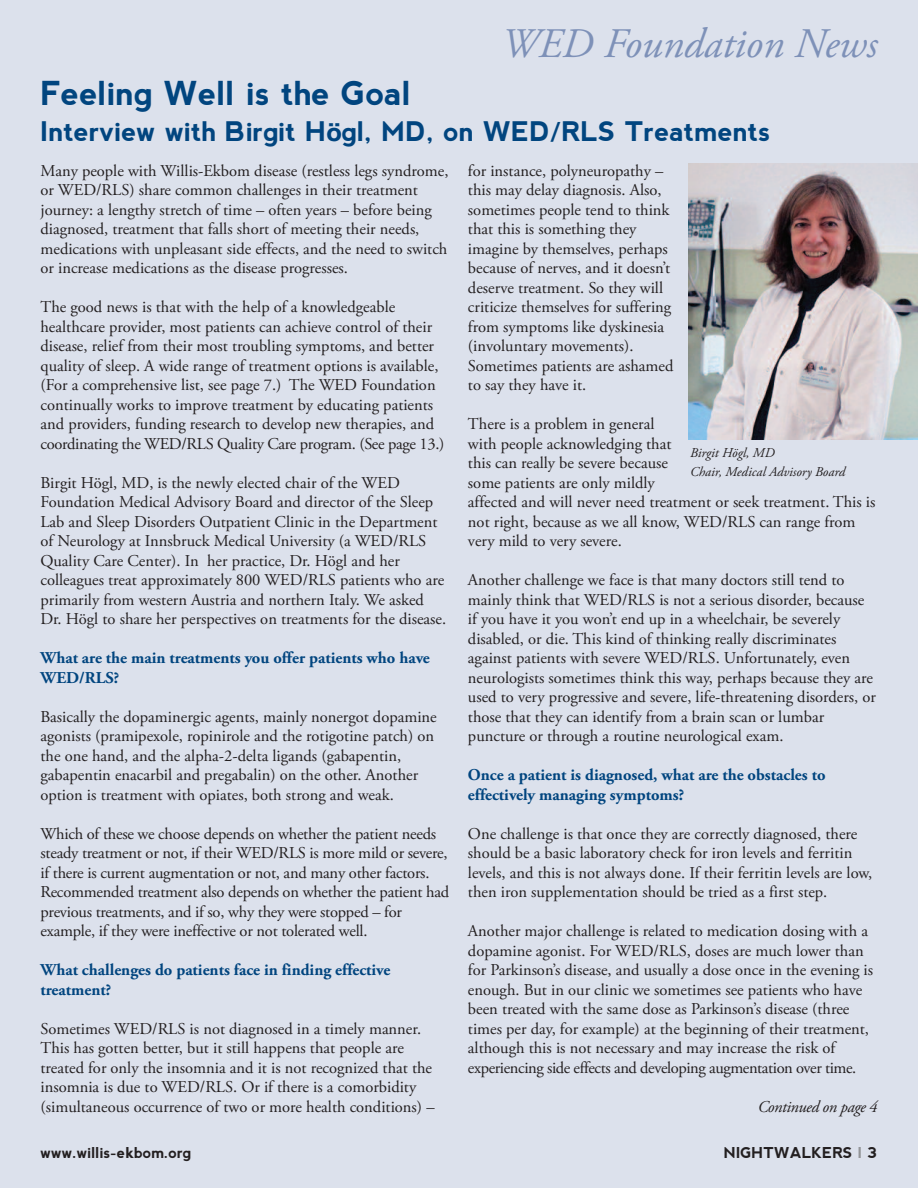
<style>
.page{position:relative;width:918px;height:1188px;background:#dce1ec}
.page>*{position:absolute;margin:0;border:0;box-sizing:border-box;transform-origin:0 0}
.t1{font:italic 42px "Adobe Garamond Pro";color:#7e91b8}
.t2{font:700 33px "nevis";color:#01457f}
.t3{font:700 27px "nevis";color:#01457f}
.t4{font:16.5px/19.5px "Adobe Garamond Pro";color:#231f20}
.t5{font:700 16.5px/19.5px "Adobe Garamond Pro";color:#01457f}
.t6{font:italic 16.5px "Adobe Garamond Pro";letter-spacing:-.025em;color:#231f20}
.t7{font:700 15px "nevis";color:#231f20}
.t8{font:italic 13.5px/19.5px "Adobe Garamond Pro";color:#231f20}
.s1{font-family:"Akzidenz Grotesk BQ";font-size:24.75px}
.s2{color:#939598}
</style>
<div class="page">
<img style="left:689px;top:164px;width:229px;height:275px">
<h1 class="t1" style="left:502px;top:28px;width:377px">WED Foundation News</h1>
<h2 class="t2" style="left:40px;top:75px;width:372px">Feeling Well is the Goal</h2>
<h3 class="t3" style="left:40px;top:117px;width:732px">Interview with Birgit H<span class="s1">ö</span>gl, MD, on WED/RLS Treatments</h3>
<p class="t4" style="left:40px;top:162px;width:409px">Many people with Willis-Ekbom disease (restless legs syndrome, or WED/RLS) share common challenges in their treatment journey: a lengthy stretch of time – often years – before being diagnosed, treatment that falls short of meeting their needs, medications with unpleasant side effects, and the need to switch or increase medications as the disease progresses.</p>
<p class="t4" style="left:40px;top:299px;width:405px">The good news is that with the help of a knowledgeable healthcare provider, most patients can achieve control of their disease, relief from their most troubling symptoms, and better quality of sleep. A wide range of treatment options is available, (For a comprehensive list, see page 7.) The WED Foundation continually works to improve treatment by educating patients and providers, funding research to develop new therapies, and coordinating the WED/RLS Quality Care program. (See page 13.)</p>
<p class="t4" style="left:40px;top:474px;width:407px">Birgit Högl, MD, is the newly elected chair of the WED Foundation Medical Advisory Board and director of the Sleep Lab and Sleep Disorders Outpatient Clinic in the Department of Neurology at Innsbruck Medical University (a WED/RLS Quality Care Center). In her practice, Dr. Högl and her colleagues treat approximately 800 WED/RLS patients who are primarily from western Austria and northern Italy. We asked Dr. Högl to share her perspectives on treatments for the disease.</p>
<p class="t5" style="left:40px;top:650px;width:391px">What are the main treatments you offer patients who have<br>WED/RLS?</p>
<p class="t4" style="left:40px;top:708px;width:398px">Basically the dopaminergic agents, mainly nonergot dopamine agonists (pramipexole, ropinirole and the rotigotine patch) on the one hand, and the alpha-2-delta ligands (gabapentin, gabapentin enacarbil and pregabalin) on the other. Another option is treatment with opiates, both strong and weak.</p>
<p class="t4" style="left:40px;top:825px;width:410px">Which of these we choose depends on whether the patient needs steady treatment or not, if their WED/RLS is more mild or severe, if there is current augmentation or not, and many other factors.<br>Recommended treatment also depends on whether the patient had previous treatments, and if so, why they were stopped – for example, if they were ineffective or not tolerated well.</p>
<p class="t5" style="left:40px;top:962px;width:351px">What challenges do patients face in finding effective treatment?</p>
<p class="t4" style="left:40px;top:1020px;width:396px">Sometimes WED/RLS is not diagnosed in a timely manner.<br>This has gotten better, but it still happens that people are treated for only the insomnia and it is not recognized that the insomnia is due to WED/RLS. Or if there is a comorbidity (simultaneous occurrence of two or more health conditions) –</p>
<p class="t4" style="left:468px;top:162px;width:207px">for instance, polyneuropathy – this may delay diagnosis. Also, sometimes people tend to think that this is something they imagine by themselves, perhaps because of nerves, and it doesn’t deserve treatment. So they will criticize themselves for suffering from symptoms like dyskinesia (involuntary movements).<br>Sometimes patients are ashamed to say they have it.</p>
<p class="t4" style="left:468px;top:416px;width:409px">There is a problem in general<br>with people acknowledging that<br>this can really be severe because<br>some patients are only mildly<br>affected and will never need treatment or seek treatment. This is not right, because as we all know, WED/RLS can range from very mild to very severe.</p>
<p class="t4" style="left:468px;top:572px;width:410px">Another challenge we face is that many doctors still tend to mainly think that WED/RLS is not a serious disorder, because if you have it you won’t end up in a wheelchair, be severely disabled, or die. This kind of thinking really discriminates against patients with severe WED/RLS. Unfortunately, even neurologists sometimes think this way, perhaps because they are used to very progressive and severe, life-threatening disorders, or those that they can identify from a brain scan or lumbar puncture or through a routine neurological exam.</p>
<p class="t5" style="left:468px;top:767px;width:359px">Once a patient is diagnosed, what are the obstacles to effectively managing symptoms?</p>
<p class="t4" style="left:468px;top:825px;width:406px">One challenge is that once they are correctly diagnosed, there should be a basic laboratory check for iron levels and ferritin levels, and this is not always done. If their ferritin levels are low, then iron supplementation should be tried as a first step.</p>
<p class="t4" style="left:468px;top:923px;width:407px">Another major challenge is related to medication dosing with a dopamine agonist. For WED/RLS, doses are much lower than for Parkinson’s disease, and usually a dose once in the evening is enough. But in our clinic we sometimes see patients who have been treated with the same dose as Parkinson’s disease (three times per day, for example) at the beginning of their treatment, although this is not necessary and may increase the risk of experiencing side effects and developing augmentation over time.</p>
<p class="t6" style="left:758px;top:1100px;width:121px">Continued on page 4</p>
<p class="t8" style="left:690px;top:444px;width:157px">Birgit Högl, MD<br>Chair, Medical Advisory Board</p>
<p class="t7" style="left:40px;top:1145px;width:152px">www.willis-ekbom.org</p>
<p class="t7" style="left:724px;top:1145px;width:155px">NIGHTWALKERS <span class="s2">I</span> 3</p>
</div>
